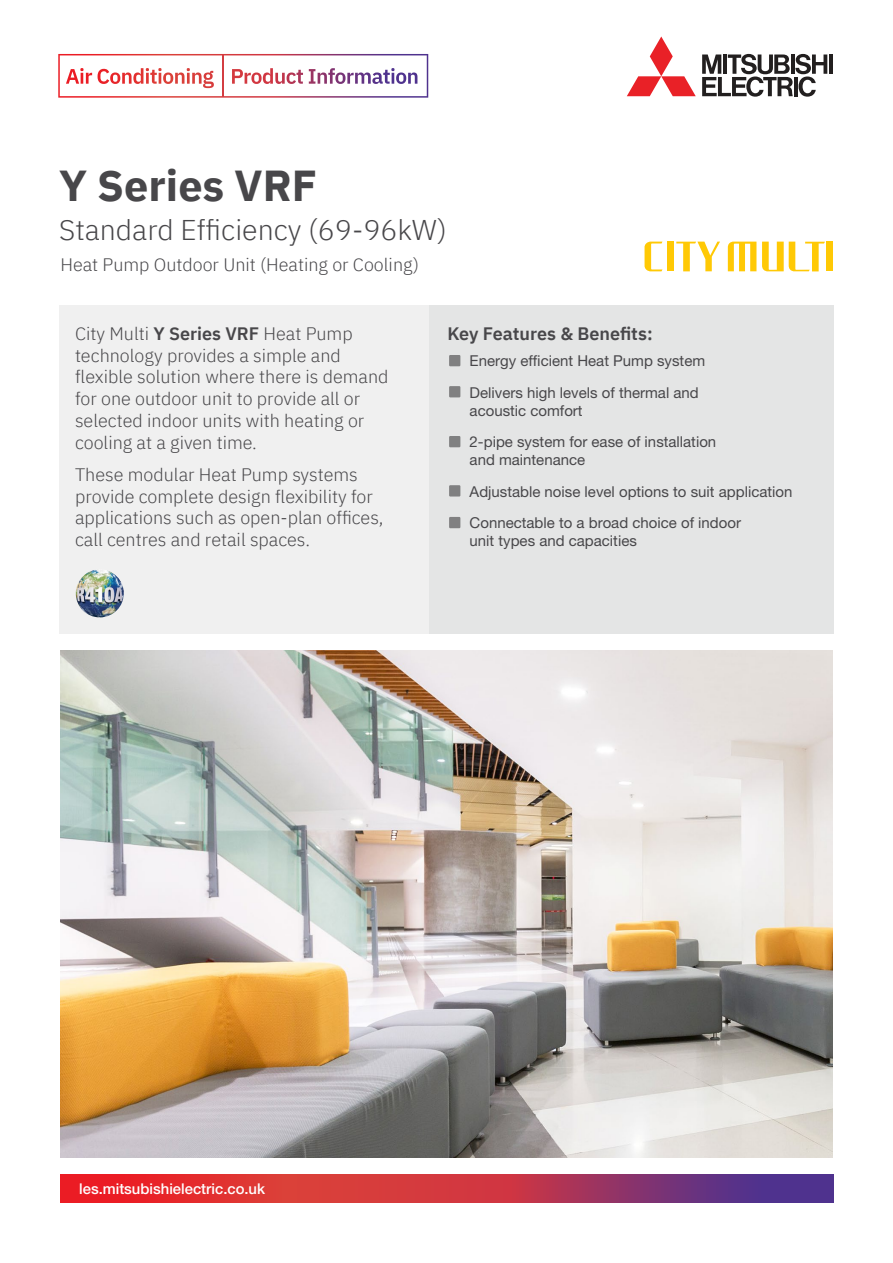
<style>
.page{position:relative;width:893px;height:1263px;background:#fff}
.page>*{position:absolute;margin:0;border:0;box-sizing:border-box;transform-origin:0 0}
.t1{font:700 43.2px "IBM Plex Sans";color:#48474a}
.t2{font:300 28.5px "IBM Plex Sans";color:#48474a}
.t3{font:300 18px/21.8px "IBM Plex Sans";color:#48474a}
.t4{font:600 18px "IBM Plex Sans";color:#48474a}
.t5{font:15px/31.5px "Helvetica Neue LT Pro";color:#48474a}
.t6{font:500 14.85px "Helvetica Neue LT Pro";color:#fff}
.s1{font-weight:600}
</style>
<div class="page">
<svg style="left:60px;top:1174px;width:773px;height:29px;background:#b5324e"></svg>
<svg style="left:627px;top:37px;width:69px;height:59px"></svg>
<hr style="left:829px;top:55px;width:4px;height:19px;background:#221f1f">
<svg style="left:702px;top:54px;width:125px;height:43px"></svg>
<svg style="left:58px;top:54px;width:370px;height:44px"></svg>
<hr style="left:222px;top:55px;width:1px;height:42px;background:#d33d42">
<div style="left:667px;top:242px;width:7px;height:29px;background:#ffc905"></div>
<svg style="left:676px;top:242px;width:44px;height:29px"></svg>
<svg style="left:644px;top:242px;width:18px;height:29px"></svg>
<svg style="left:728px;top:242px;width:28px;height:29px"></svg>
<div style="left:827px;top:242px;width:6px;height:29px;background:#ffc905"></div>
<svg style="left:762px;top:242px;width:63px;height:29px"></svg>
<div style="left:59px;top:305px;width:387px;height:329px;background:#f0f0f0"></div>
<div style="left:429px;top:305px;width:404px;height:329px;background:#e4e5e5"></div>
<div style="left:449px;top:355px;width:11px;height:11px;background:#808081"></div>
<div style="left:449px;top:436px;width:11px;height:11px;background:#808081"></div>
<div style="left:449px;top:386px;width:11px;height:11px;background:#808081"></div>
<div style="left:449px;top:485px;width:11px;height:11px;background:#808081"></div>
<div style="left:449px;top:517px;width:11px;height:11px;background:#808081"></div>
<img style="left:76px;top:569px;width:48px;height:48px;border-radius:24px">
<img style="left:60px;top:650px;width:773px;height:507px">
<h1 class="t1" style="left:59px;top:151px;width:260px">Y Series VRF</h1>
<h2 class="t2" style="left:59px;top:208px;width:389px">Standard Efficiency (69-96kW)</h2>
<p class="t3" style="left:60px;top:253px;width:360px">Heat Pump Outdoor Unit (Heating or Cooling)</p>
<p class="t3" style="left:75px;top:321px;width:315px">City Multi <span class="s1">Y Series VRF</span> Heat Pump technology provides a simple and flexible solution where there is demand for one outdoor unit to provide all or selected indoor units with heating or cooling at a given time.</p>
<p class="t3" style="left:75px;top:462px;width:310px">These modular Heat Pump systems provide complete design flexibility for applications such as open-plan offices, call centres and retail spaces.</p>
<p class="t4" style="left:448px;top:319px;width:207px">Key Features &amp; Benefits:</p>
<p class="t5" style="left:470px;top:345px;width:237px">Energy efficient Heat Pump system<br>Delivers high levels of thermal and</p>
<p class="t5" style="left:470px;top:394px;width:248px">acoustic comfort<br>2-pipe system for ease of installation</p>
<p class="t5" style="left:470px;top:444px;width:324px">and maintenance<br>Adjustable noise level options to suit application<br>Connectable to a broad choice of indoor</p>
<p class="t5" style="left:470px;top:525px;width:169px">unit types and capacities</p>
<p class="t6" style="left:79px;top:1180px;width:187px">les.mitsubishielectric.co.uk</p>
</div>
